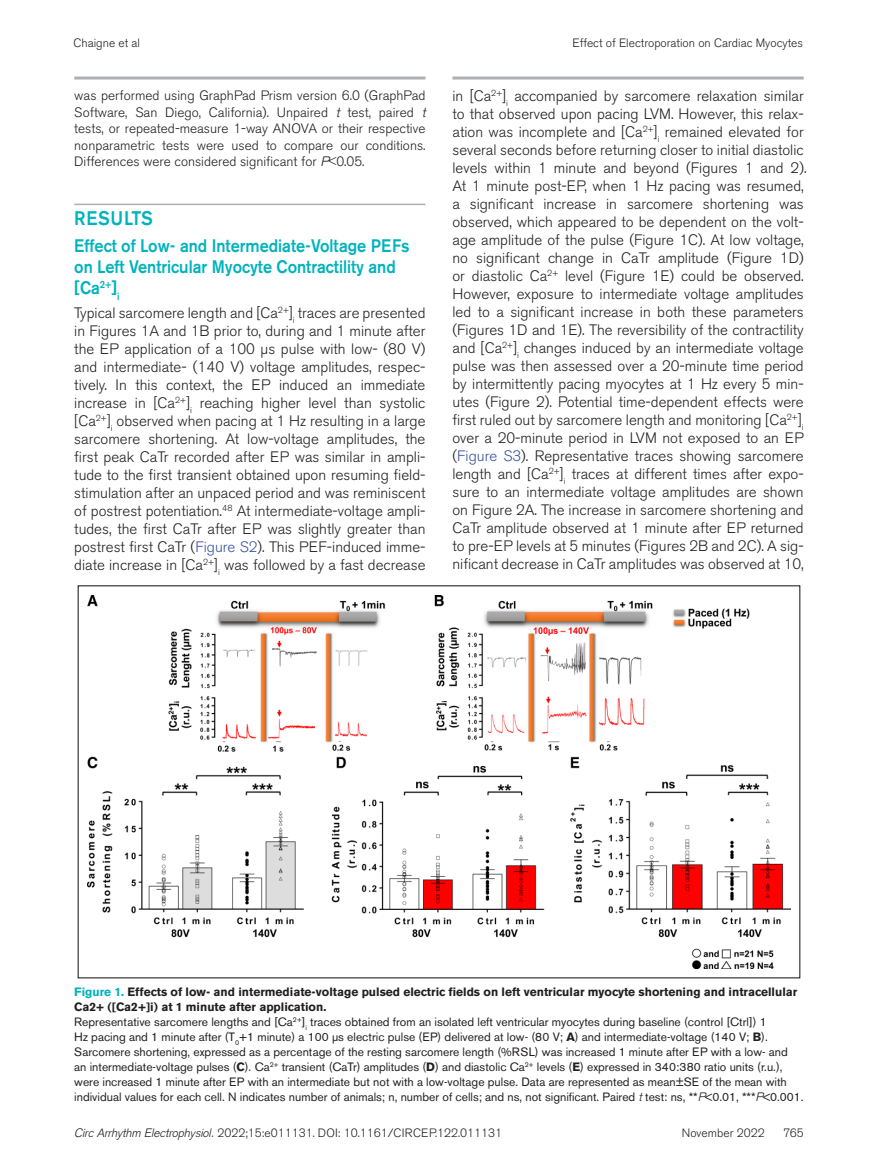
<style>
.page{position:relative;width:878px;height:1175px;background:#fff}
.page>*{position:absolute;margin:0;border:0;box-sizing:border-box;transform-origin:0 0}
.t1{font:500 19.5px "Akzidenz Grotesk BE";letter-spacing:.04em;color:#00b3bd;scale:.9 1}
.t2{font:500 18px/21px "Akzidenz Grotesk BE";color:#00b3bd;scale:.9 1}
.t3{font:300 15px/18px "Akzidenz Grotesk BE";color:#231f20;text-align:justify}
.t4{font:300 13.5px/16.5px "Akzidenz Grotesk BE";color:#231f20;text-align:justify}
.t5{font:12px/15px "Akzidenz Grotesk BE";color:#231f20}
.t6{font:300 12px "Akzidenz Grotesk BE";color:#231f20}
.s1{font-family:"Akzidenz Grotesk";font-style:italic}
.s2{font-size:11.25px}
.s3{color:#3a53a3}
.s4{font-weight:700;color:#00b3bd}
.s5{font-weight:700}
.s6{font-family:"Akzidenz Grotesk";font-weight:300;font-style:italic}
.s7{font-size:10.5px}
</style>
<div class="page">
<svg style="left:74px;top:76px;width:351px;height:4px"></svg>
<svg style="left:452px;top:76px;width:351px;height:4px"></svg>
<hr style="left:74px;top:204px;width:351px;height:1px;background:#aeafb3">
<svg style="left:77px;top:585px;width:723px;height:394px"></svg>
<p class="t6" style="left:74px;top:36px;width:68px">Chaigne et al</p>
<p class="t6" style="left:572px;top:36px;width:232px">Effect of Electroporation on Cardiac Myocytes</p>
<p class="t4" style="left:74px;top:87px;width:353px">was performed using GraphPad Prism version 6.0 (GraphPad Software, San Diego, California). Unpaired <span class="s1">t</span> test, paired <span class="s1">t </span>tests, or repeated-measure 1-way ANOVA or their respective nonparametric tests were used to compare our conditions.<br>Differences were considered significant for <span class="s1">P</span><span class="s2">&lt;</span>0.05.</p>
<h1 class="t1" style="left:74px;top:206px;width:89px">RESULTS</h1>
<p class="t2" style="left:74px;top:235px;width:374px">Effect of Low- and Intermediate-Voltage PEFs on Left Ventricular Myocyte Contractility and [Ca<sup>2+</sup>]<sub>i</sub></p>
<p class="t3" style="left:74px;top:304px;width:353px">Typical sarcomere length and [Ca<sup>2+</sup>]<sub>i</sub> traces are presented in Figures 1A and 1B prior to, during and 1 minute after the EP application of a 100 µs pulse with low- (80 V) and intermediate- (140 V) voltage amplitudes, respec&shy;tively. In this context, the EP induced an immediate increase in [Ca<sup>2+</sup>]<sub>i</sub> reaching higher level than systolic [Ca<sup>2+</sup>]<sub>i</sub> observed when pacing at 1 Hz resulting in a large sarcomere shortening. At low-voltage amplitudes, the first peak CaTr recorded after EP was similar in ampli&shy;tude to the first transient obtained upon resuming field&shy;stimulation after an unpaced period and was reminiscent of postrest potentiation.<sup>48</sup> At intermediate-voltage ampli&shy;tudes, the first CaTr after EP was slightly greater than postrest first CaTr (<span class="s3">Figure S2</span>). This PEF-induced imme&shy;diate increase in [Ca<sup>2+</sup>]<sub>i</sub> was followed by a fast decrease</p>
<p class="t3" style="left:452px;top:87px;width:355px;text-align:left">in [Ca<sup>2+</sup>]<sub>i</sub> accompanied by sarcomere relaxation similar to that observed upon pacing LVM. However, this relax&shy;ation was incomplete and [Ca<sup>2+</sup>]<sub>i</sub> remained elevated for several seconds before returning closer to initial diastolic levels within 1 minute and beyond (Figures 1 and 2).<br>At 1 minute post-EP, when 1 Hz pacing was resumed, a significant increase in sarcomere shortening was observed, which appeared to be dependent on the volt&shy;age amplitude of the pulse (Figure 1C). At low voltage, no significant change in CaTr amplitude (Figure 1D) or diastolic Ca<sup>2+</sup> level (Figure 1E) could be observed.<br>However, exposure to intermediate voltage amplitudes led to a significant increase in both these parameters (Figures 1D and 1E). The reversibility of the contractility and [Ca<sup>2+</sup>]<sub>i</sub> changes induced by an intermediate voltage pulse was then assessed over a 20-minute time period by intermittently pacing myocytes at 1 Hz every 5 min&shy;utes (Figure 2). Potential time-dependent effects were first ruled out by sarcomere length and monitoring [Ca<sup>2+</sup>]<sub>i </sub>over a 20-minute period in LVM not exposed to an EP (<span class="s3">Figure S3</span>). Representative traces showing sarcomere length and [Ca<sup>2+</sup>]<sub>i</sub> traces at different times after expo&shy;sure to an intermediate voltage amplitudes are shown on Figure 2A. The increase in sarcomere shortening and CaTr amplitude observed at 1 minute after EP returned to pre-EP levels at 5 minutes (Figures 2B and 2C). A sig&shy;nificant decrease in CaTr amplitudes was observed at 10,</p>
<p class="t5" style="left:74px;top:984px;width:730px"><span class="s4">Figure 1.</span> <span class="s5">Effects of low- and intermediate-voltage pulsed electric fields on left ventricular myocyte shortening and intracellular Ca2+ ([Ca2+]i) at 1 minute after application.<br></span>Representative sarcomere lengths and [Ca<sup>2+</sup>]<sub>i</sub> traces obtained from an isolated left ventricular myocytes during baseline (control [Ctrl]) 1<br>Hz pacing and 1 minute after (T<sub>0</sub>+1 minute) a 100 µs electric pulse (EP) delivered at low- (80 V; <span class="s5">A</span>) and intermediate-voltage (140 V; <span class="s5">B</span>).<br>Sarcomere shortening, expressed as a percentage of the resting sarcomere length (%RSL) was increased 1 minute after EP with a low- and<br>an intermediate-voltage pulses (<span class="s5">C</span>). Ca<sup>2+</sup> transient (CaTr) amplitudes (<span class="s5">D</span>) and diastolic Ca<sup>2+</sup> levels (<span class="s5">E</span>) expressed in 340:380 ratio units (r.u.), were increased 1 minute after EP with an intermediate but not with a low-voltage pulse. Data are represented as mean±SE of the mean with individual values for each cell. N indicates number of animals; n, number of cells; and ns, not significant. Paired <span class="s6">t</span> test: ns, **<span class="s6">P</span><span class="s7">&lt;</span>0.01, ***<span class="s6">P</span><span class="s7">&lt;</span>0.001.</p>
<p class="t6" style="left:74px;top:1126px;width:429px"><span class="s1">Circ Arrhythm Electrophysiol.</span> 2022;15:e011131. DOI: 10.1161/CIRCEP.122.011131</p>
<p class="t6" style="left:681px;top:1126px;width:84px">November 2022</p>
<p class="t6" style="left:783px;top:1126px;width:22px">765</p>
</div>
